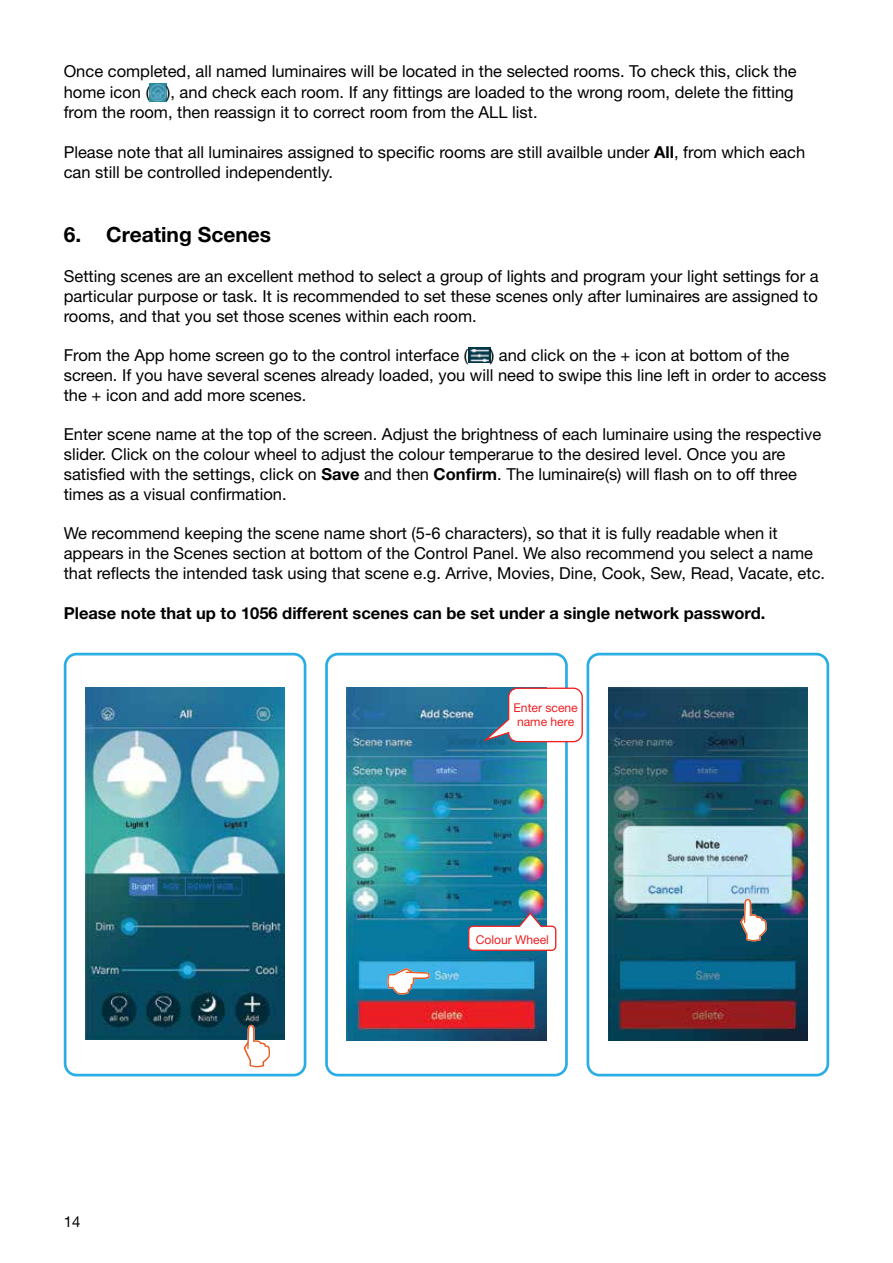
<style>
.page{position:relative;width:893px;height:1263px;background:#fff}
.page>*{position:absolute;margin:0;border:0;box-sizing:border-box;transform-origin:0 0}
.t1{font:700 21px "Helvetica Neue";color:#000}
.t2{font:16.5px/19.8px "Helvetica Neue";color:#000}
.t3{font:700 16.5px "Helvetica Neue";color:#000}
.t4{font:15px "Helvetica Neue";color:#000}
.t5{font:12.15px/14.5px "Helvetica Neue";color:#ed2124}
.s1{font-weight:700}
</style>
<div class="page">
<img style="left:64px;top:653px;width:242px;height:423px">
<svg style="left:325px;top:653px;width:243px;height:423px"></svg>
<img style="left:347px;top:687px;width:199px;height:353px">
<svg style="left:387px;top:968px;width:43px;height:26px"></svg>
<svg style="left:483px;top:687px;width:100px;height:55px"></svg>
<svg style="left:468px;top:912px;width:88px;height:39px"></svg>
<img style="left:587px;top:653px;width:242px;height:423px">
<img style="left:150px;top:83px;width:16px;height:18px">
<img style="left:468px;top:348px;width:22px;height:15px">
<p class="t2" style="left:64px;top:60px;width:734px;line-height:21.6px">Once completed, all named luminaires will be located in the selected rooms. To check this, click the home icon ( ), and check each room. If any fittings are loaded to the wrong room, delete the fitting</p>
<p class="t2" style="left:64px;top:102px;width:475px">from the room, then reassign it to correct room from the ALL list.</p>
<p class="t2" style="left:64px;top:142px;width:743px">Please note that all luminaires assigned to specific rooms are still availble under <span class="s1">All</span>, from which each can still be controlled independently.</p>
<p class="t1" style="left:64px;top:222px;width:209px">6. Creating Scenes</p>
<p class="t2" style="left:64px;top:266px;width:756px;text-align:justify">Setting scenes are an excellent method to select a group of lights and program your light settings for a particular purpose or task. It is recommended to set these scenes only after luminaires are assigned to rooms, and that you set those scenes within each room.</p>
<p class="t2" style="left:64px;top:345px;width:406px">From the App home screen go to the control interface (</p>
<p class="t2" style="left:64px;top:345px;width:764px;text-indent:426px">) and click on the + icon at bottom of the screen. If you have several scenes already loaded, you will need to swipe this line left in order to access the + icon and add more scenes.</p>
<p class="t2" style="left:64px;top:424px;width:759px">Enter scene name at the top of the screen. Adjust the brightness of each luminaire using the respective slider. Click on the colour wheel to adjust the colour temperarue to the desired level. Once you are satisfied with the settings, click on <span class="s1">Save</span> and then <span class="s1">Confirm</span>. The luminaire(s) will flash on to off three times as a visual confirmation.</p>
<p class="t2" style="left:64px;top:523px;width:763px">We recommend keeping the scene name short (5-6 characters), so that it is fully readable when it appears in the Scenes section at bottom of the Control Panel. We also recommend you select a name that reflects the intended task using that scene e.g. Arrive, Movies, Dine, Cook, Sew, Read, Vacate, etc.</p>
<p class="t3" style="left:64px;top:602px;width:703px">Please note that up to 1056 different scenes can be set under a single network password.</p>
<p class="t5" style="left:514px;top:700px;width:66px">Enter scene name here</p>
<p class="t4" style="left:64px;top:1213px;width:18px">14</p>
<p class="t5" style="left:476px;top:932px;width:75px">Colour Wheel</p>
</div>
